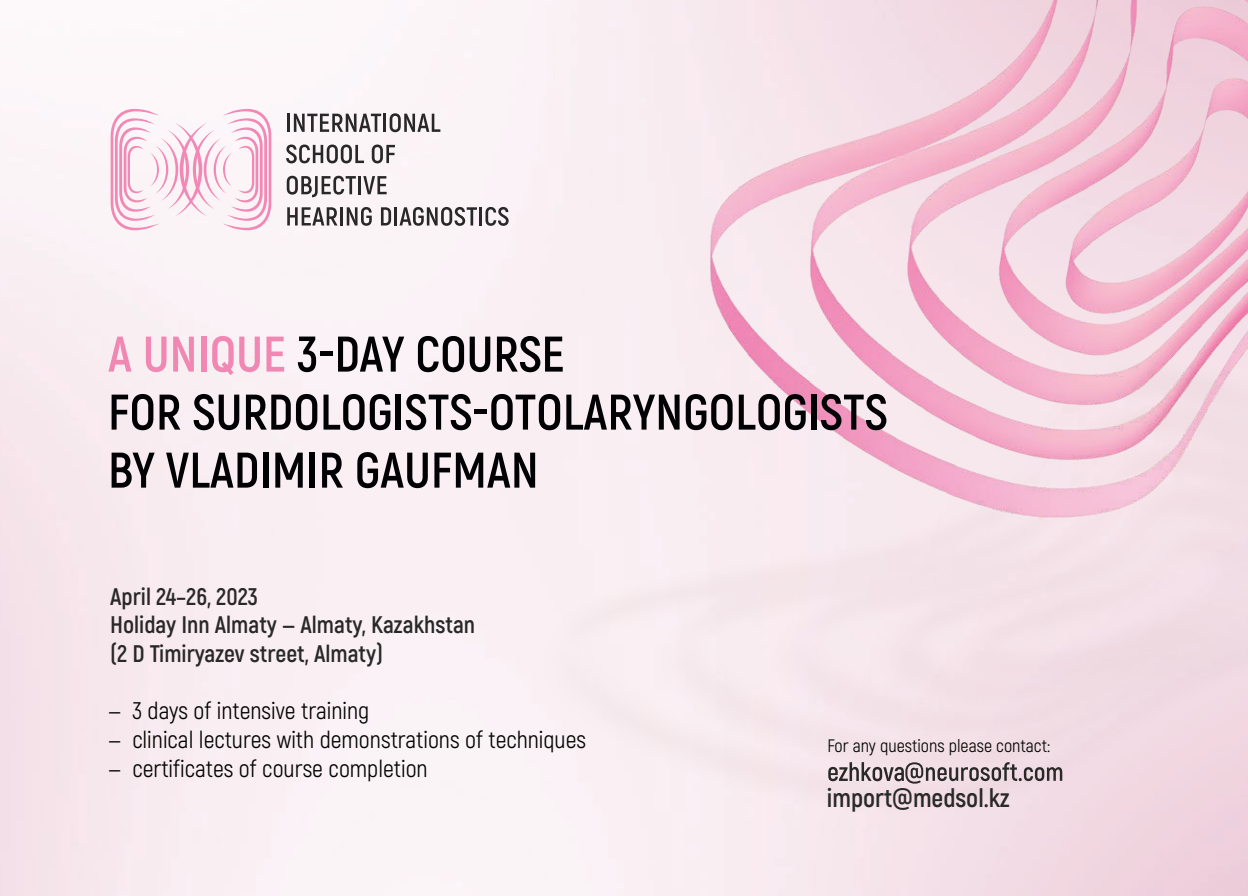
<style>
.page{position:relative;width:1248px;height:896px;background:#fff}
.page>*{position:absolute;margin:0;border:0;box-sizing:border-box;transform-origin:0 0}
.t1{font:700 50px/58px "Akrobat";letter-spacing:.005em;color:#010104}
.t2{font:700 26px "Akrobat";color:#292928}
.t3{font:24px "Akrobat";color:#040503}
.t4{font:700 24px/28.8px "Akrobat";color:#292828}
.t5{font:18px "Akrobat";color:#040503}
.s1{color:#f188b3}
</style>
<div class="page">
<img style="left:0;top:0;width:1247px;height:867px">
<svg style="left:828px;top:762px;width:234px;height:21px;background:#b1a4a9"></svg>
<hr style="left:287px;top:114px;width:3px;height:18px;background:#292828">
<svg style="left:294px;top:114px;width:87px;height:18px"></svg>
<hr style="left:383px;top:114px;width:3px;height:18px;background:#292828">
<svg style="left:389px;top:113px;width:51px;height:19px"></svg>
<svg style="left:286px;top:144px;width:78px;height:19px"></svg>
<svg style="left:372px;top:144px;width:23px;height:19px"></svg>
<svg style="left:287px;top:176px;width:69px;height:21px"></svg>
<hr style="left:358px;top:176px;width:3px;height:18px;background:#292828">
<svg style="left:363px;top:176px;width:23px;height:18px"></svg>
<svg style="left:287px;top:207px;width:50px;height:18px"></svg>
<hr style="left:340px;top:207px;width:3px;height:18px;background:#292828">
<svg style="left:347px;top:207px;width:25px;height:19px"></svg>
<svg style="left:381px;top:207px;width:10px;height:18px"></svg>
<hr style="left:394px;top:207px;width:3px;height:18px;background:#292828">
<svg style="left:399px;top:207px;width:78px;height:19px"></svg>
<hr style="left:479px;top:207px;width:3px;height:18px;background:#292828">
<svg style="left:485px;top:207px;width:23px;height:19px"></svg>
<svg style="left:111px;top:109px;width:160px;height:121px"></svg>
<h1 class="t1" style="left:108px;top:325px;width:781px"><span class="s1">A UNIQUE</span> 3-DAY COURSE<br>FOR SURDOLOGISTS-OTOLARYNGOLOGISTS<br>BY VLADIMIR GAUFMAN</h1>
<p class="t4" style="left:110px;top:582px;width:366px">April 24–26, 2023<br>Holiday Inn Almaty — Almaty, Kazakhstan (2 D Timiryazev street, Almaty)</p>
<p class="t3" style="left:108px;top:696px;width:263px">— 3 days of intensive training</p>
<p class="t3" style="left:108px;top:725px;width:479px">— clinical lectures with demonstrations of techniques</p>
<p class="t3" style="left:108px;top:754px;width:321px">— certificates of course completion</p>
<p class="t5" style="left:827px;top:735px;width:224px">For any questions please contact:</p>
<p class="t2" style="left:826px;top:782px;width:184px">import@medsol.kz</p>
</div>
